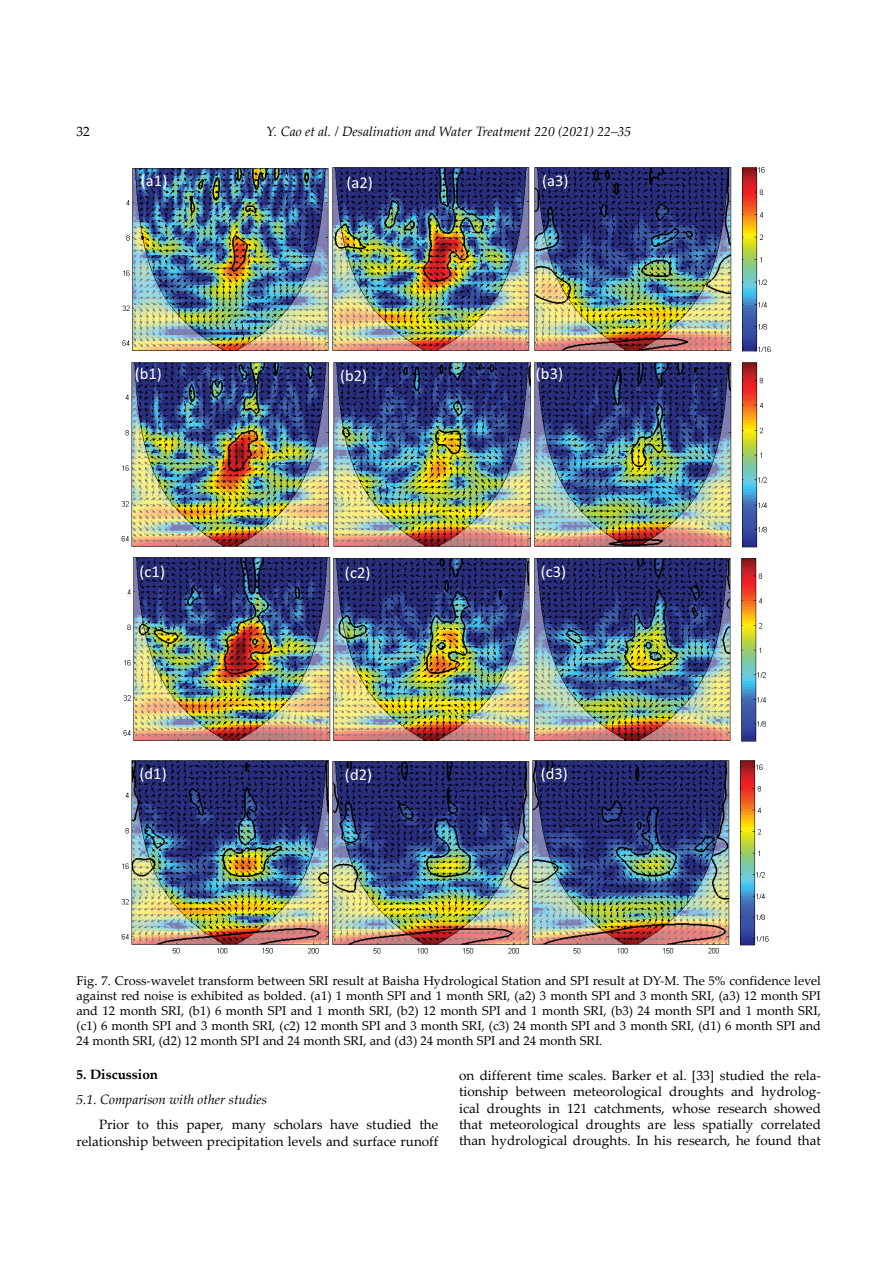
<style>
.page{position:relative;width:893px;height:1263px;background:#fff}
.page>*{position:absolute;margin:0;border:0;box-sizing:border-box;transform-origin:0 0}
.t1{font:16.5px "Calibri";color:#fff}
.t2{font:13.5px/16.2px "Palatino Linotype";color:#000;text-align:right}
.t3{font:italic 13.5px "Palatino Linotype";color:#000}
.t4{font:700 13.5px "Palatino Linotype";color:#000}
.t5{font:12.75px/15px "Palatino Linotype";color:#000;text-align:justify}
</style>
<div class="page">
<img style="left:122px;top:168px;width:207px;height:183px">
<img style="left:332px;top:167px;width:198px;height:184px">
<img style="left:534px;top:167px;width:237px;height:185px">
<img style="left:121px;top:362px;width:208px;height:185px">
<img style="left:333px;top:362px;width:434px;height:185px">
<img style="left:123px;top:557px;width:407px;height:184px">
<img style="left:534px;top:558px;width:232px;height:184px">
<img style="left:121px;top:760px;width:648px;height:194px">
<p class="t2" style="left:76px;top:123px;width:15px">32</p>
<p class="t3" style="left:266px;top:122px;width:367px">Y. Cao et al. / Desalination and Water Treatment 220 (2021) 22–35</p>
<p class="t1" style="left:141px;top:171px;width:28px">(a1)</p>
<p class="t1" style="left:346px;top:172px;width:28px">(a2)</p>
<p class="t1" style="left:542px;top:171px;width:28px">(a3)</p>
<p class="t1" style="left:144px;top:176px;width:28px">(a1)</p>
<p class="t1" style="left:343px;top:175px;width:28px">(a2)</p>
<p class="t1" style="left:546px;top:174px;width:28px">(a3)</p>
<p class="t1" style="left:135px;top:363px;width:29px">(b1)</p>
<p class="t1" style="left:340px;top:365px;width:29px">(b2)</p>
<p class="t1" style="left:536px;top:363px;width:29px">(b3)</p>
<p class="t1" style="left:144px;top:373px;width:29px">(b1)</p>
<p class="t1" style="left:347px;top:368px;width:29px">(b2)</p>
<p class="t1" style="left:548px;top:370px;width:29px">(b3)</p>
<p class="t1" style="left:140px;top:561px;width:27px">(c1)</p>
<p class="t1" style="left:345px;top:562px;width:27px">(c2)</p>
<p class="t1" style="left:541px;top:561px;width:27px">(c3)</p>
<p class="t1" style="left:145px;top:565px;width:27px">(c1)</p>
<p class="t1" style="left:347px;top:567px;width:27px">(c2)</p>
<p class="t1" style="left:547px;top:567px;width:27px">(c3)</p>
<p class="t1" style="left:140px;top:763px;width:29px">(d1)</p>
<p class="t1" style="left:345px;top:764px;width:29px">(d2)</p>
<p class="t1" style="left:541px;top:763px;width:29px">(d3)</p>
<p class="t1" style="left:144px;top:770px;width:29px">(d1)</p>
<p class="t1" style="left:345px;top:770px;width:29px">(d2)</p>
<p class="t1" style="left:545px;top:770px;width:29px">(d3)</p>
<p class="t5" style="left:76px;top:972px;width:746px">Fig. 7. Cross-wavelet transform between SRI result at Baisha Hydrological Station and SPI result at DY-M. The 5% confidence level against red noise is exhibited as bolded. (a1) 1 month SPI and 1 month SRI, (a2) 3 month SPI and 3 month SRI, (a3) 12 month SPI and 12 month SRI, (b1) 6 month SPI and 1 month SRI, (b2) 12 month SPI and 1 month SRI, (b3) 24 month SPI and 1 month SRI, (c1) 6 month SPI and 3 month SRI, (c2) 12 month SPI and 3 month SRI, (c3) 24 month SPI and 3 month SRI, (d1) 6 month SPI and 24 month SRI, (d2) 12 month SPI and 24 month SRI, and (d3) 24 month SPI and 24 month SRI.</p>
<p class="t4" style="left:76px;top:1064px;width:83px">5. Discussion</p>
<p class="t3" style="left:76px;top:1090px;width:192px">5.1. Comparison with other studies</p>
<p class="t2" style="left:76px;top:1116px;width:363px">Prior to this paper, many scholars have studied the relationship between precipitation levels and surface runoff</p>
<p class="t2" style="left:459px;top:1067px;width:363px;text-align:justify">on different time scales. Barker et al. [33] studied the rela&shy;tionship between meteorological droughts and hydrolog&shy;ical droughts in 121 catchments, whose research showed that meteorological droughts are less spatially correlated than hydrological droughts. In his research, he found that</p>
</div>
